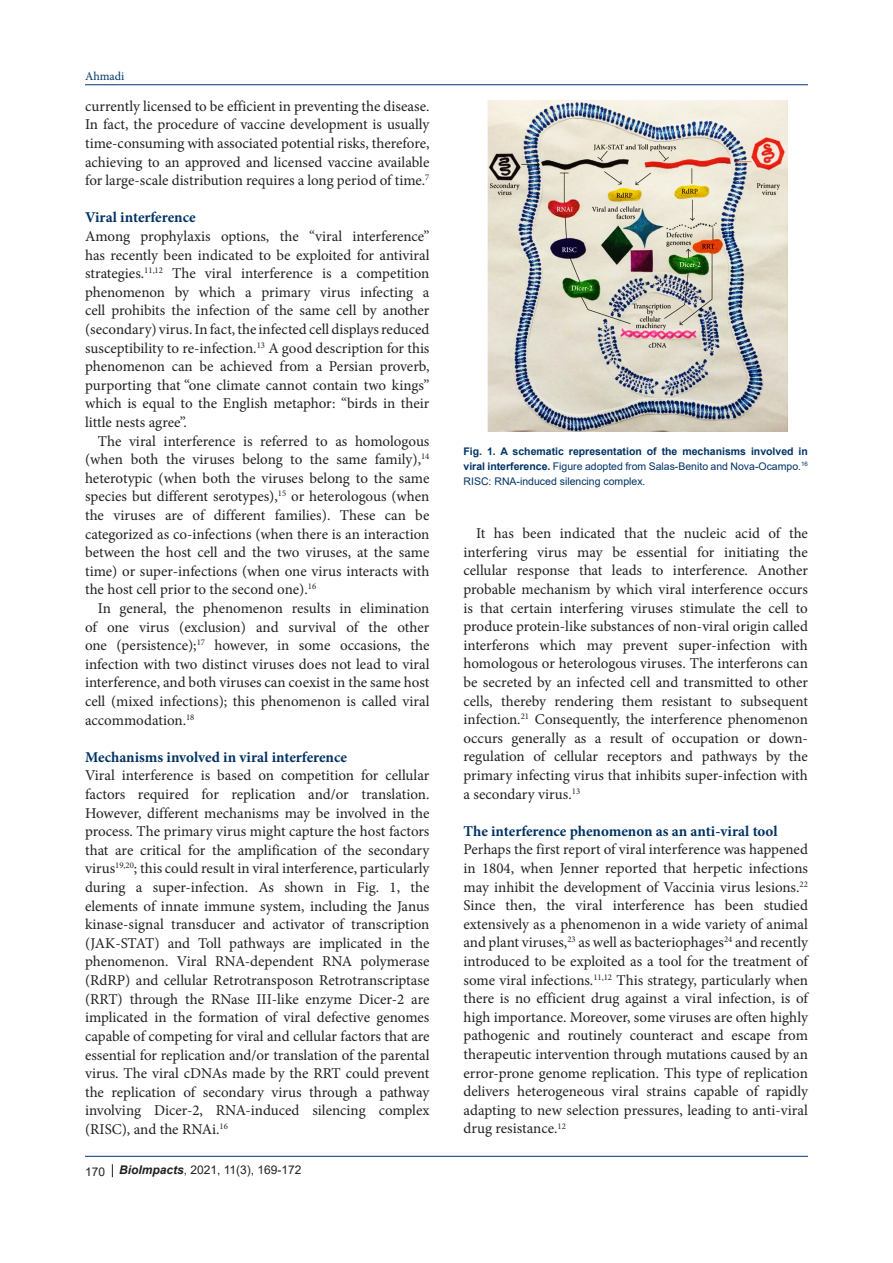
<style>
.page{position:relative;width:893px;height:1263px;background:#fff}
.page>*{position:absolute;margin:0;border:0;box-sizing:border-box;transform-origin:0 0}
.t1{font:15px/18.6px "Minion Pro";color:#231f20;text-align:justify}
.heading_1{font:700 15px "Minion Pro";color:#003264}
.t2{font:12px "Arial";color:#231f20}
.t3{font:12px "Minion Pro";color:#003466}
.t4{font:10.5px/15px "Arial";color:#003264;text-align:justify}
.s1{font-weight:700;font-style:italic}
.s2{font-weight:700}
</style>
<div class="page">
<hr style="left:85px;top:84px;width:723px;height:1px;background:#053278">
<hr style="left:85px;top:1156px;width:723px;height:1px;background:#053278">
<svg style="left:112px;top:1164px;width:1px;height:13px"></svg>
<img style="left:487px;top:100px;width:300px;height:332px">
<p class="t3" style="left:85px;top:68px;width:41px">Ahmadi</p>
<p class="t1" style="left:85px;top:97px;width:346px">currently licensed to be efficient in preventing the disease.<br>In fact, the procedure of vaccine development is usually time-consuming with associated potential risks, therefore, achieving to an approved and licensed vaccine available for large-scale distribution requires a long period of time.<sup>7</sup></p>
<p class="heading_1" style="left:85px;top:207px;width:112px">Viral interference</p>
<p class="t1" style="left:85px;top:227px;width:346px">Among prophylaxis options, the “viral interference” has recently been indicated to be exploited for antiviral strategies.<sup>11,12</sup> The viral interference is a competition phenomenon by which a primary virus infecting a cell prohibits the infection of the same cell by another (secondary) virus. In fact, the infected cell displays reduced susceptibility to re-infection.<sup>13</sup> A good description for this phenomenon can be achieved from a Persian proverb, purporting that “one climate cannot contain two kings” which is equal to the English metaphor: “birds in their little nests agree”.</p>
<p class="t1" style="left:85px;top:432px;width:346px;text-indent:13px">The viral interference is referred to as homologous (when both the viruses belong to the same family),<sup>14 </sup>heterotypic (when both the viruses belong to the same species but different serotypes),<sup>15</sup> or heterologous (when the viruses are of different families). These can be categorized as co-infections (when there is an interaction between the host cell and the two viruses, at the same time) or super-infections (when one virus interacts with the host cell prior to the second one).<sup>16</sup></p>
<p class="t1" style="left:85px;top:599px;width:346px;text-indent:13px">In general, the phenomenon results in elimination of one virus (exclusion) and survival of the other one (persistence);<sup>17</sup> however, in some occasions, the infection with two distinct viruses does not lead to viral interference, and both viruses can coexist in the same host cell (mixed infections); this phenomenon is called viral accommodation.<sup>18</sup></p>
<p class="heading_1" style="left:85px;top:746px;width:263px">Mechanisms involved in viral interference</p>
<p class="t1" style="left:85px;top:766px;width:346px">Viral interference is based on competition for cellular factors required for replication and/or translation.<br>However, different mechanisms may be involved in the process. The primary virus might capture the host factors that are critical for the amplification of the secondary virus<sup>19,20</sup>; this could result in viral interference, particularly during a super-infection. As shown in Fig. 1, the elements of innate immune system, including the Janus kinase-signal transducer and activator of transcription (JAK-STAT) and Toll pathways are implicated in the phenomenon. Viral RNA-dependent RNA polymerase (RdRP) and cellular Retrotransposon Retrotranscriptase (RRT) through the RNase III-like enzyme Dicer-2 are implicated in the formation of viral defective genomes capable of competing for viral and cellular factors that are essential for replication and/or translation of the parental virus. The viral cDNAs made by the RRT could prevent the replication of secondary virus through a pathway involving Dicer-2, RNA-induced silencing complex (RISC), and the RNAi.<sup>16</sup></p>
<p class="t2" style="left:85px;top:1162px;width:218px">170 <span class="s1">BioImpacts</span>, 2021, 11(3), 169-172</p>
<p class="t4" style="left:463px;top:443px;width:346px"><span class="s2">Fig. 1. A schematic representation of the mechanisms involved in viral interference.</span> Figure adopted from Salas-Benito and Nova-Ocampo.<sup>16<br></sup>RISC: RNA-induced silencing complex.</p>
<p class="t1" style="left:463px;top:524px;width:346px;text-indent:13px">It has been indicated that the nucleic acid of the interfering virus may be essential for initiating the cellular response that leads to interference. Another probable mechanism by which viral interference occurs is that certain interfering viruses stimulate the cell to produce protein-like substances of non-viral origin called interferons which may prevent super-infection with homologous or heterologous viruses. The interferons can be secreted by an infected cell and transmitted to other cells, thereby rendering them resistant to subsequent infection.<sup>21</sup> Consequently, the interference phenomenon occurs generally as a result of occupation or down&shy;regulation of cellular receptors and pathways by the primary infecting virus that inhibits super-infection with a secondary virus.<sup>13</sup></p>
<p class="heading_1" style="left:463px;top:820px;width:316px">The interference phenomenon as an anti-viral tool</p>
<p class="t1" style="left:463px;top:840px;width:346px">Perhaps the first report of viral interference was happened in 1804, when Jenner reported that herpetic infections may inhibit the development of Vaccinia virus lesions.<sup>22<br></sup>Since then, the viral interference has been studied extensively as a phenomenon in a wide variety of animal and plant viruses,<sup>23</sup> as well as bacteriophages<sup>24</sup> and recently introduced to be exploited as a tool for the treatment of some viral infections.<sup>11,12</sup> This strategy, particularly when there is no efficient drug against a viral infection, is of high importance. Moreover, some viruses are often highly pathogenic and routinely counteract and escape from therapeutic intervention through mutations caused by an error-prone genome replication. This type of replication delivers heterogeneous viral strains capable of rapidly adapting to new selection pressures, leading to anti-viral drug resistance.<sup>12</sup></p>
</div>
